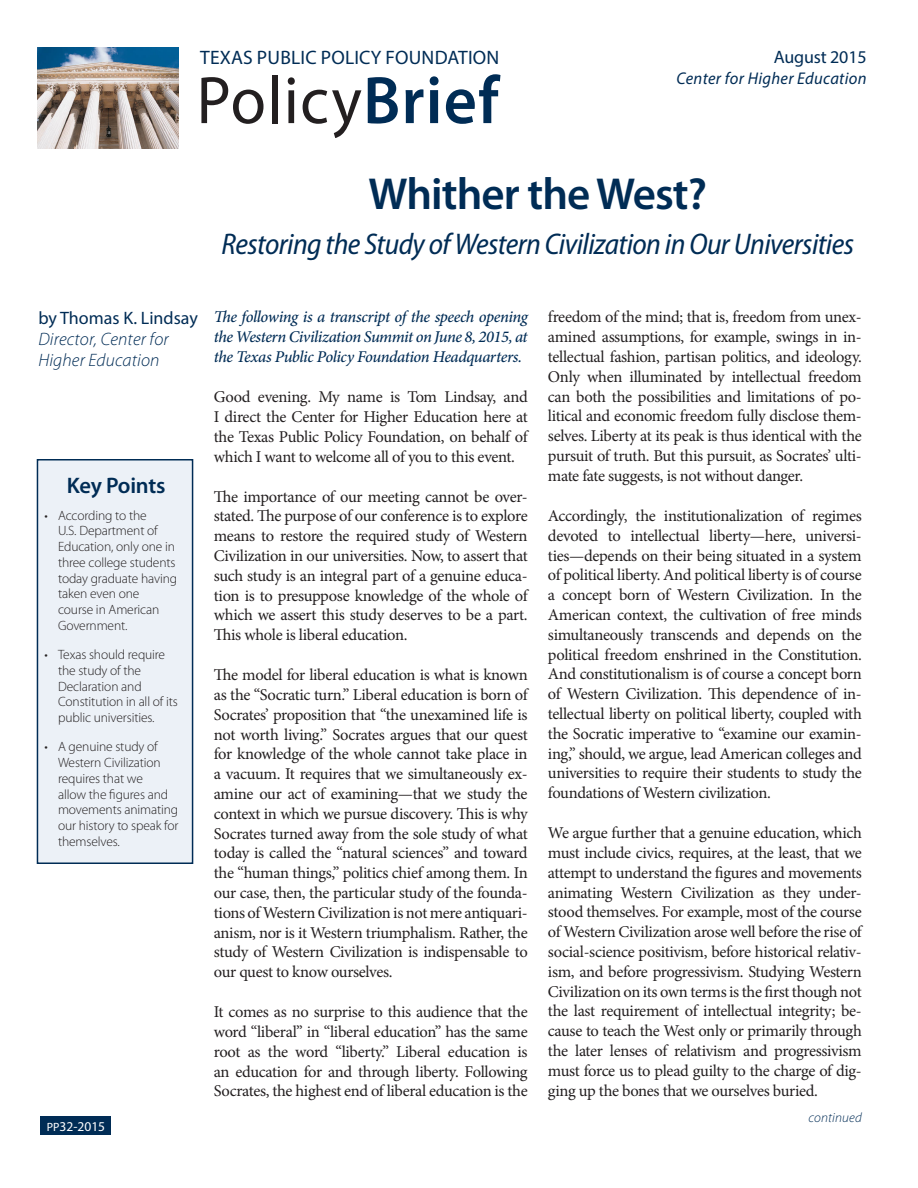
<style>
.page{position:relative;width:918px;height:1188px;background:#fff}
.page>*{position:absolute;margin:0;border:0;box-sizing:border-box;transform-origin:0 0}
.t1{font:67.8px "Myriad Pro";letter-spacing:.02em;color:#231f20;scale:.95 1}
.t2{font:600 45px "Myriad Pro";letter-spacing:-.02em;color:#002c55}
.t3{font:italic semi-condensed 30px "Myriad Pro";letter-spacing:-.02em;color:#002c55}
.t4{font:600 22.5px "Myriad Pro";letter-spacing:-.015em;color:#002c55}
.t5{font:19.5px "Myriad Pro";letter-spacing:.01em;color:#002c55}
.t6{font:italic 300 18px/21px "Myriad Pro";letter-spacing:.01em;color:#002c55}
.t7{font:18px "Myriad Pro";letter-spacing:-.005em;color:#002c55}
.t8{font:italic 16.95px "Myriad Pro";letter-spacing:.02em;color:#002c55}
.body_copy{font:16.5px/19.8px "Minion Pro";letter-spacing:-.02em;color:#231f20;text-align:justify}
.body_copy-2{font:italic 500 16.5px/19.8px "Minion Pro";letter-spacing:-.025em;color:#002c55;text-align:justify}
.t9{font:300 13.5px/15.8px "Myriad Pro";letter-spacing:-.01em;color:#231f20}
.t10{font:italic 300 13.5px "Myriad Pro";letter-spacing:.01em;color:#002c55}
.t11{font:13.5px "Myriad Pro";color:#fff}
.s1{font-weight:600;color:#002c55}
.s2{font-size:12px}
</style>
<div class="page">
<div style="left:40px;top:1117px;width:71px;height:18px;background:#002c55"></div>
<div style="left:37px;top:459px;width:156px;height:405px;background:#ecf1f7;border:2px solid #002c55"></div>
<img style="left:38px;top:47px;width:141px;height:102px">
<p class="t5" style="left:200px;top:46px;width:301px">TEXAS PUBLIC POLICY FOUNDATION</p>
<p class="t1" style="left:197px;top:59px;width:320px">Policy<span class="s1">Brief</span></p>
<p class="t7" style="left:774px;top:46px;width:94px">August 2015</p>
<p class="t8" style="left:676px;top:68px;width:192px">Center for Higher Education</p>
<p class="t2" style="left:369px;top:166px;width:340px">Whither the West?</p>
<p class="t3" style="left:222px;top:226px;width:634px">Restoring the Study of Western Civilization in Our Universities</p>
<p class="t7" style="left:38px;top:307px;width:161px">by Thomas K. Lindsay</p>
<p class="t6" style="left:38px;top:328px;width:132px">Director, Center for<br>Higher Education</p>
<p class="t4" style="left:67px;top:471px;width:100px">Key Points</p>
<p class="t9" style="left:58px;top:507px;width:121px;text-indent:-14px">• According to the<br>U.S. Department of<br>Education, only one in three college students today graduate having taken even one course in American<br>Government.</p>
<p class="t9" style="left:58px;top:647px;width:121px;text-indent:-14px">• Texas should require the study of the<br>Declaration and<br>Constitution in all of its public universities.</p>
<p class="t9" style="left:58px;top:739px;width:122px;text-indent:-14px">• A genuine study of<br>Western Civilization requires that we<br>allow the figures and movements animating our history to speak for themselves.</p>
<p class="t11" style="left:47px;top:1118px;width:60px"><span class="s2">PP</span>32-2015</p>
<p class="body_copy-2" style="left:214px;top:307px;width:315px">The following is a transcript of the speech opening the Western Civilization Summit on June 8, 2015, at the Texas Public Policy Foundation Headquarters.</p>
<p class="body_copy" style="left:214px;top:387px;width:315px">Good evening. My name is Tom Lindsay, and I direct the Center for Higher Education here at the Texas Public Policy Foundation, on behalf of which I want to welcome all of you to this event.</p>
<p class="body_copy" style="left:214px;top:487px;width:315px">The importance of our meeting cannot be over&shy;stated. The purpose of our conference is to explore means to restore the required study of Western Civilization in our universities. Now, to assert that such study is an integral part of a genuine educa&shy;tion is to presuppose knowledge of the whole of which we assert this study deserves to be a part.<br>This whole is liberal education.</p>
<p class="body_copy" style="left:214px;top:665px;width:315px">The model for liberal education is what is known as the “Socratic turn.” Liberal education is born of Socrates’ proposition that “the unexamined life is not worth living.” Socrates argues that our quest for knowledge of the whole cannot take place in a vacuum. It requires that we simultaneously ex&shy;amine our act of examining—that we study the context in which we pursue discovery. This is why Socrates turned away from the sole study of what today is called the “natural sciences” and toward the “human things,” politics chief among them. In our case, then, the particular study of the founda&shy;tions of Western Civilization is not mere antiquari&shy;anism, nor is it Western triumphalism. Rather, the study of Western Civilization is indispensable to our quest to know ourselves.</p>
<p class="body_copy" style="left:214px;top:1002px;width:315px">It comes as no surprise to this audience that the word “liberal” in “liberal education” has the same root as the word “liberty.” Liberal education is an education for and through liberty. Following Socrates, the highest end of liberal education is the</p>
<p class="body_copy" style="left:548px;top:307px;width:315px">freedom of the mind; that is, freedom from unex&shy;amined assumptions, for example, swings in in&shy;tellectual fashion, partisan politics, and ideology.<br>Only when illuminated by intellectual freedom can both the possibilities and limitations of po&shy;litical and economic freedom fully disclose them&shy;selves. Liberty at its peak is thus identical with the pursuit of truth. But this pursuit, as Socrates’ ulti&shy;mate fate suggests, is not without danger.</p>
<p class="body_copy" style="left:548px;top:506px;width:315px">Accordingly, the institutionalization of regimes devoted to intellectual liberty—here, universi&shy;ties—depends on their being situated in a system of political liberty. And political liberty is of course a concept born of Western Civilization. In the American context, the cultivation of free minds simultaneously transcends and depends on the political freedom enshrined in the Constitution.<br>And constitutionalism is of course a concept born of Western Civilization. This dependence of in&shy;tellectual liberty on political liberty, coupled with the Socratic imperative to “examine our examin&shy;ing,” should, we argue, lead American colleges and universities to require their students to study the foundations of Western civilization.</p>
<p class="body_copy" style="left:548px;top:823px;width:315px">We argue further that a genuine education, which must include civics, requires, at the least, that we attempt to understand the figures and movements animating Western Civilization as they under&shy;stood themselves. For example, most of the course of Western Civilization arose well before the rise of social-science positivism, before historical relativ&shy;ism, and before progressivism. Studying Western Civilization on its own terms is the first though not the last requirement of intellectual integrity; be&shy;cause to teach the West only or primarily through the later lenses of relativism and progressivism must force us to plead guilty to the charge of dig&shy;ging up the bones that we ourselves buried.</p>
<p class="t10" style="left:809px;top:1110px;width:55px">continued</p>
</div>
